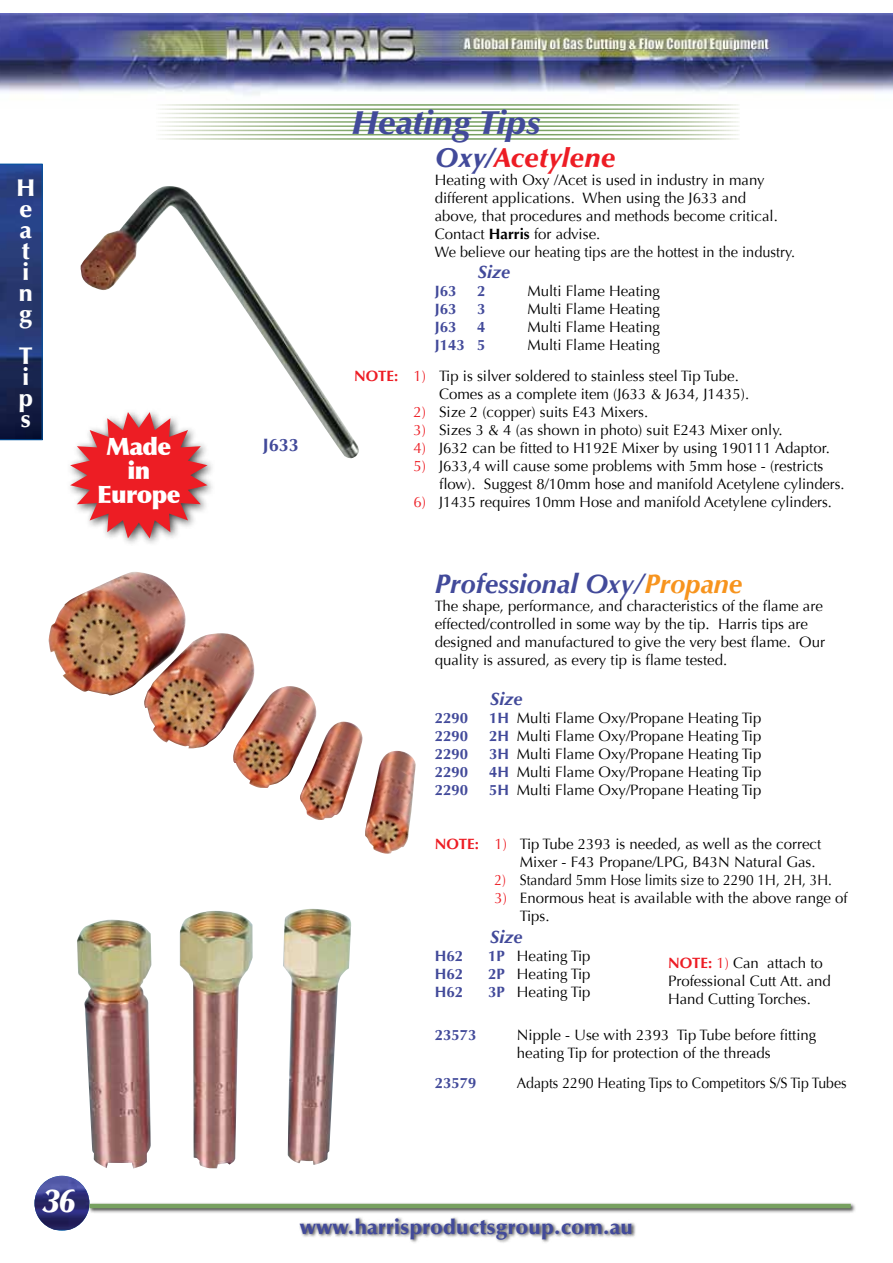
<style>
.page{position:relative;width:893px;height:1263px;background:#fff}
.page>*{position:absolute;margin:0;border:0;box-sizing:border-box;transform-origin:0 0}
.t1{font:italic 900 33px "Optima";color:#424a9a}
.t2{font:italic 900 33px "Optima";color:#fff}
.t3{font:italic 700 27px "Optima";color:#424a9a}
.t4{font:italic 900 27px "Optima";color:#ed1c24}
.t5{font:900 24px/24px "Optima";letter-spacing:-.025em;color:#fff;text-align:center}
.t6{font:900 24px/21px "Optima";color:#fff}
.t7{font:900 21px "Optima";color:#424a9a}
.t8{font:italic 700 18px "Optima";color:#424a9a}
.t9{font:700 18px "Optima";color:#424a9a}
.t10{font:15px/18px "Optima";color:#000}
.t11{font:700 15px "Optima";color:#424a9a}
.t12{font:15px "Optima";color:#000;scale:.94 1}
.t13{font:15px "Optima";color:#000;scale:.92 1}
.s1{color:#424a9a}
.s2{font-weight:700}
.s3{font-weight:700;color:#ed1c24}
.s4{color:#ed1d24}
.s5{color:#f7941e}
.s6{font-weight:700;color:#424a9a}
.s7{font-weight:700;color:#ed1d24}
</style>
<div class="page">
<img style="left:34px;top:1176px;width:55px;height:54px">
<svg style="left:0;top:164px;width:43px;height:276px;background:#21346c"></svg>
<img style="left:0;top:14px;width:893px;height:81px">
<div style="left:298px;top:1216px;width:339px;height:28px;background:#000;opacity:.75"></div>
<div style="left:88px;top:1202px;width:768px;height:12px;background:#000;opacity:.75"></div>
<hr style="left:89px;top:1204px;width:762px;height:4px;background:#77a160">
<img style="left:80px;top:186px;width:279px;height:272px">
<img style="left:48px;top:572px;width:346px;height:273px">
<img style="left:77px;top:909px;width:274px;height:259px">
<div style="left:64px;top:406px;width:151px;height:140px;background:#000;opacity:.75"></div>
<svg style="left:70px;top:412px;width:137px;height:126px"></svg>
<h3 class="t6" style="left:17px;top:178px;width:20px">H e a t i n g</h3>
<h3 class="t6" style="left:19px;top:346px;width:16px">T i p s</h3>
<h3 class="t5" style="left:97px;top:435px;width:85px">Made in<br>Europe</h3>
<h1 class="t2" style="left:43px;top:1181px;width:35px">36</h1>
<p class="t9" style="left:263px;top:435px;width:38px">J633</p>
<h1 class="t1" style="left:352px;top:103px;width:190px">Heating Tips</h1>
<h2 class="t4" style="left:435px;top:141px;width:183px"><span class="s1">Oxy/</span>Acetylene</h2>
<p class="t10" style="left:435px;top:171px;width:362px">Heating with Oxy /Acet is used in industry in many different applications. When using the J633 and<br>above, that procedures and methods become critical.<br>Contact <span class="s2">Harris</span> for advise.<br>We believe our heating tips are the hottest in the industry.</p>
<p class="t8" style="left:478px;top:262px;width:34px">Size</p>
<p class="t11" style="left:435px;top:282px;width:23px">J63</p>
<p class="t11" style="left:477px;top:282px;width:10px">2</p>
<p class="t10" style="left:527px;top:282px;width:134px">Multi Flame Heating</p>
<p class="t11" style="left:435px;top:300px;width:23px">J63</p>
<p class="t11" style="left:477px;top:300px;width:10px">3</p>
<p class="t10" style="left:527px;top:300px;width:134px">Multi Flame Heating</p>
<p class="t11" style="left:435px;top:318px;width:23px">J63</p>
<p class="t11" style="left:477px;top:318px;width:10px">4</p>
<p class="t10" style="left:527px;top:318px;width:134px">Multi Flame Heating</p>
<p class="t11" style="left:435px;top:336px;width:52px">J143 5</p>
<p class="t10" style="left:354px;top:330px;width:386px;line-height:30.6px;text-indent:173px">Multi Flame Heating<br><span class="s3">NOTE:</span> <span class="s4">1)</span> Tip is silver soldered to stainless steel Tip Tube.</p>
<p class="t10" style="left:439px;top:385px;width:312px">Comes as a complete item (J633 &amp; J634, J1435).</p>
<p class="t10" style="left:414px;top:403px;width:236px"><span class="s4">2)</span> Size 2 (copper) suits E43 Mixers.</p>
<p class="t10" style="left:414px;top:421px;width:371px"><span class="s4">3)</span> Sizes 3 &amp; 4 (as shown in photo) suit E243 Mixer only.</p>
<p class="t10" style="left:414px;top:439px;width:418px"><span class="s4">4)</span> J632 can be fitted to H192E Mixer by using 190111 Adaptor.</p>
<p class="t10" style="left:439px;top:457px;width:407px;text-indent:-26px"><span class="s4">5)</span> J633,4 will cause some problems with 5mm hose - (restricts flow). Suggest 8/10mm hose and manifold Acetylene cylinders.</p>
<p class="t10" style="left:414px;top:493px;width:420px"><span class="s4">6)</span> J1435 requires 10mm Hose and manifold Acetylene cylinders.</p>
<h2 class="t3" style="left:435px;top:568px;width:309px">Professional Oxy/<span class="s5">Propane</span></h2>
<p class="t10" style="left:435px;top:597px;width:392px">The shape, performance, and characteristics of the flame are effected/controlled in some way by the tip. Harris tips are designed and manufactured to give the very best flame. Our quality is assured, as every tip is flame tested.</p>
<p class="t8" style="left:490px;top:688px;width:34px">Size</p>
<p class="t11" style="left:435px;top:709px;width:35px">2290</p>
<p class="t10" style="left:489px;top:709px;width:274px"><span class="s6">1H</span> Multi Flame Oxy/Propane Heating Tip</p>
<p class="t11" style="left:435px;top:727px;width:35px">2290</p>
<p class="t10" style="left:489px;top:727px;width:274px"><span class="s6">2H</span> Multi Flame Oxy/Propane Heating Tip</p>
<p class="t11" style="left:435px;top:745px;width:35px">2290</p>
<p class="t10" style="left:489px;top:745px;width:274px"><span class="s6">3H</span> Multi Flame Oxy/Propane Heating Tip</p>
<p class="t11" style="left:435px;top:763px;width:35px">2290</p>
<p class="t10" style="left:489px;top:763px;width:274px"><span class="s6">4H</span> Multi Flame Oxy/Propane Heating Tip</p>
<p class="t11" style="left:435px;top:781px;width:35px">2290</p>
<p class="t10" style="left:489px;top:781px;width:274px"><span class="s6">5H</span> Multi Flame Oxy/Propane Heating Tip</p>
<p class="t10" style="left:520px;top:835px;width:303px;text-indent:-85px"><span class="s7">NOTE:</span> <span class="s4">1)</span> Tip Tube 2393 is needed, as well as the correct<br>Mixer - F43 Propane/LPG, B43N Natural Gas.</p>
<p class="t13" style="left:494px;top:871px;width:368px"><span class="s4">2)</span> Standard 5mm Hose limits size to 2290 1H, 2H, 3H.</p>
<p class="t10" style="left:520px;top:889px;width:329px;text-indent:-25px"><span class="s4">3)</span> Enormous heat is available with the above range of<br>Tips.</p>
<p class="t8" style="left:490px;top:926px;width:34px">Size</p>
<p class="t11" style="left:435px;top:947px;width:30px">H62</p>
<p class="t10" style="left:488px;top:947px;width:104px"><span class="s6">1P</span> Heating Tip</p>
<p class="t11" style="left:435px;top:965px;width:30px">H62</p>
<p class="t10" style="left:488px;top:965px;width:104px"><span class="s6">2P</span> Heating Tip</p>
<p class="t11" style="left:435px;top:983px;width:30px">H62</p>
<p class="t10" style="left:488px;top:983px;width:104px"><span class="s6">3P</span> Heating Tip</p>
<p class="t11" style="left:435px;top:1026px;width:43px">23573</p>
<p class="t10" style="left:517px;top:1026px;width:301px">Nipple - Use with 2393 Tip Tube before fitting heating Tip for protection of the threads</p>
<p class="t11" style="left:435px;top:1074px;width:43px">23579</p>
<p class="t12" style="left:517px;top:1075px;width:352px">Adapts 2290 Heating Tips to Competitors S/S Tip Tubes</p>
<p class="t10" style="left:668px;top:954px;width:164px"><span class="s3">NOTE:</span> <span class="s4">1)</span> Can attach to<br>Professional Cutt Att. and<br>Hand Cutting Torches.</p>
<h3 class="t7" style="left:300px;top:1214px;width:335px">www.harrisproductsgroup.com.au</h3>
</div>
